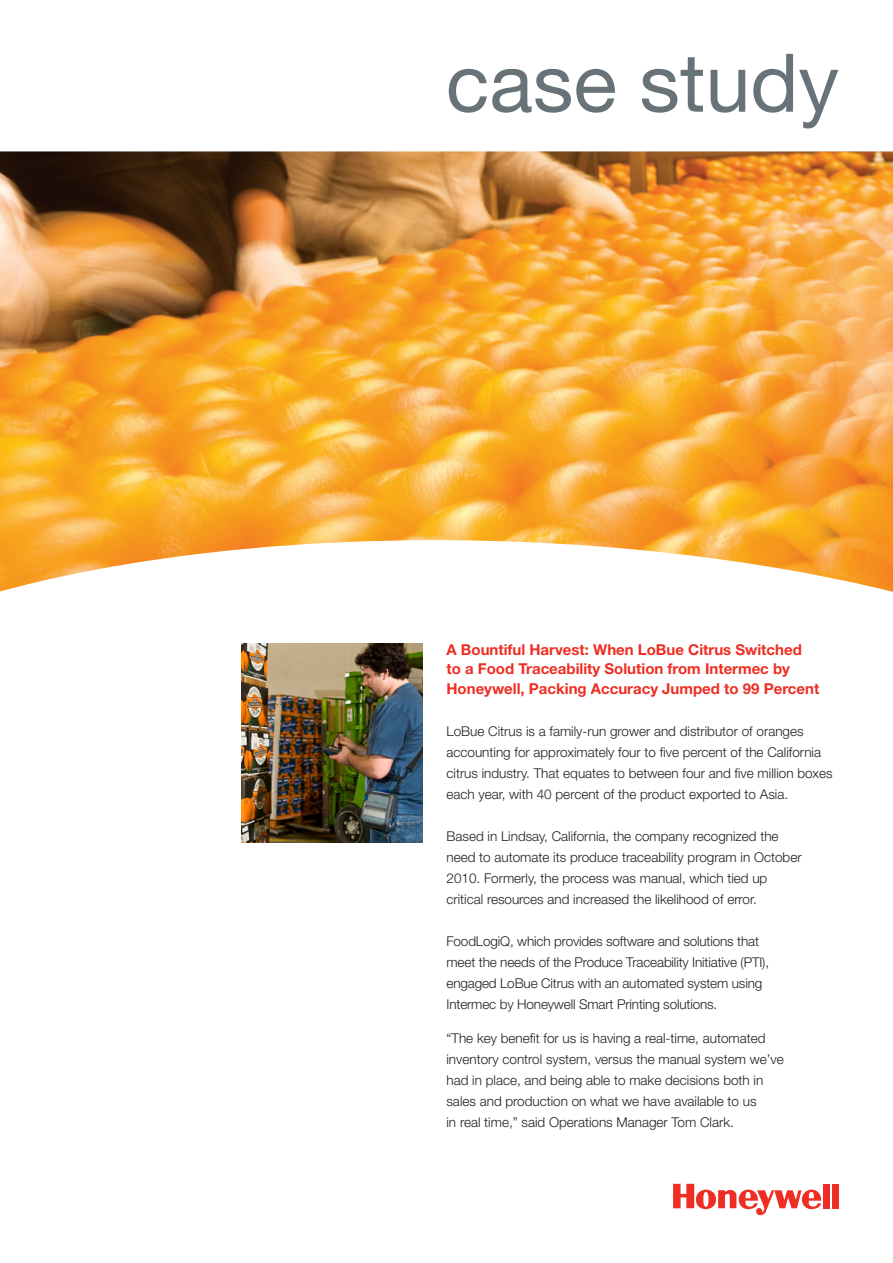
<style>
.page{position:relative;width:893px;height:1263px;background:#fff}
.page>*{position:absolute;margin:0;border:0;box-sizing:border-box;transform-origin:0 0}
.t1{font:81px "Helvetica Neue LT Std";color:#687379}
.HW_Red_heading{font:700 15px/19.5px "Helvetica Neue LT Std";color:#ee2e22}
.HW_Red_heading-2{font:300 13.5px/21px "Helvetica Neue LT Std";color:#231f20}
.HW_body_copy{font:300 13.5px/21px "Helvetica Neue LT Std";color:#231f20}
</style>
<div class="page">
<img style="left:241px;top:644px;width:181px;height:198px">
<img style="left:0;top:151px;width:893px;height:441px">
<div style="left:823px;top:1184px;width:7px;height:24px;background:#ee2e22"></div>
<div style="left:832px;top:1184px;width:7px;height:24px;background:#ee2e22"></div>
<svg style="left:673px;top:1184px;width:148px;height:31px"></svg>
<p class="t1" style="left:446px;top:35px;width:395px">case study</p>
<p class="HW_Red_heading" style="left:446px;top:639px;width:374px">A Bountiful Harvest: When LoBue Citrus Switched to a Food Traceability Solution from Intermec by<br>Honeywell, Packing Accuracy Jumped to 99 Percent</p>
<p class="HW_Red_heading-2" style="left:446px;top:720px;width:388px">LoBue Citrus is a family-run grower and distributor of oranges accounting for approximately four to five percent of the California citrus industry. That equates to between four and five million boxes each year, with 40 percent of the product exported to Asia.</p>
<p class="HW_Red_heading-2" style="left:446px;top:825px;width:357px">Based in Lindsay, California, the company recognized the need to automate its produce traceability program in October 2010. Formerly, the process was manual, which tied up critical resources and increased the likelihood of error.</p>
<p class="HW_Red_heading-2" style="left:446px;top:930px;width:324px">FoodLogiQ, which provides software and solutions that meet the needs of the Produce Traceability Initiative (PTI), engaged LoBue Citrus with an automated system using Intermec by Honeywell Smart Printing solutions.</p>
<p class="HW_body_copy" style="left:446px;top:1028px;width:339px">“The key benefit for us is having a real-time, automated inventory control system, versus the manual system we’ve had in place, and being able to make decisions both in sales and production on what we have available to us<br>in real time,” said Operations Manager Tom Clark.</p>
</div>
